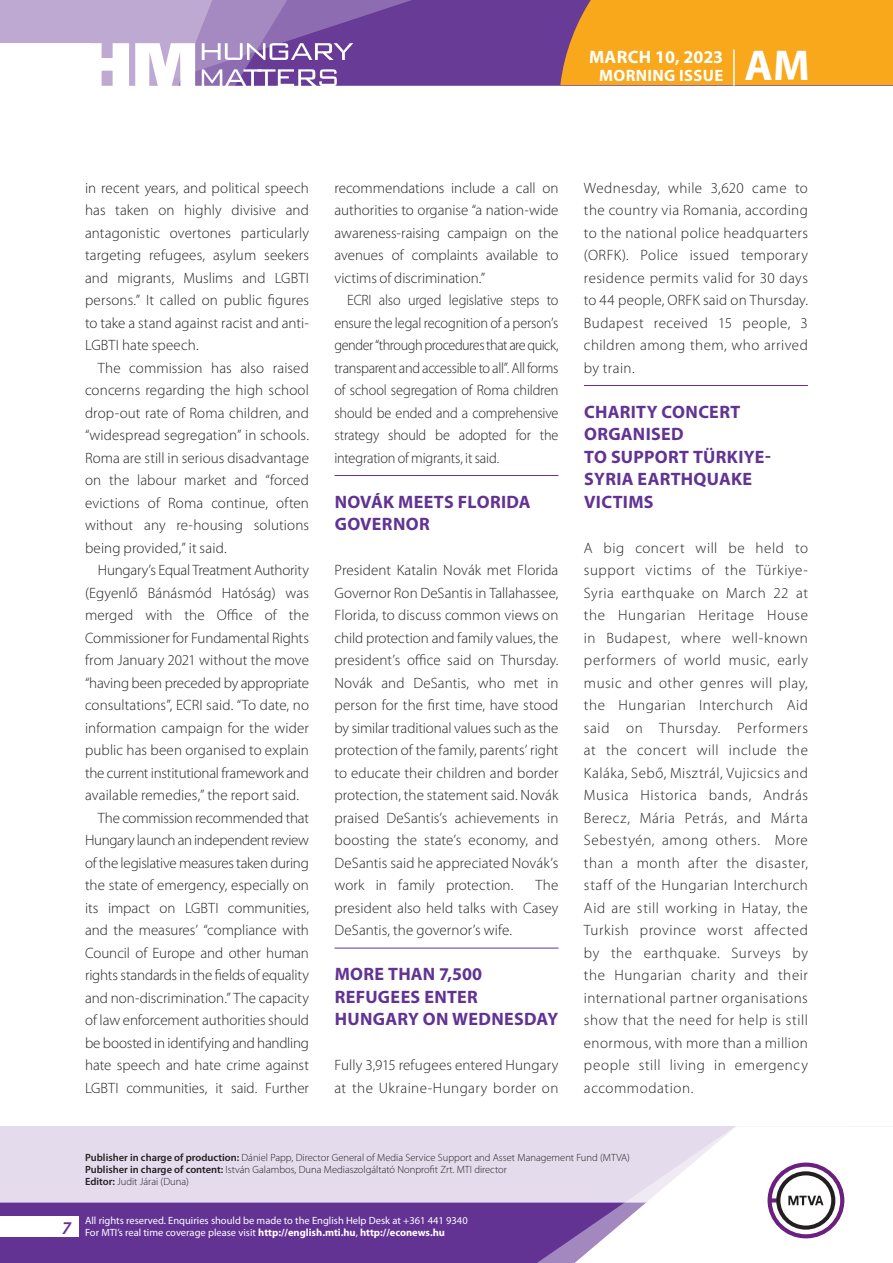
<style>
.page{position:relative;width:893px;height:1263px;background:#fff}
.page>*{position:absolute;margin:0;border:0;box-sizing:border-box;transform-origin:0 0}
.t1{font:700 43.35px "Myriad Pro";color:#fff}
._01_cimsor{font:700 18px/22.5px "Myriad Pro";letter-spacing:.02em;color:#623393}
.t2{font:700 18px "Myriad Pro";letter-spacing:.01em;color:#fff}
.t3{font:700 16.5px "Myriad Pro";letter-spacing:.02em;color:#fff}
._03_kenyer_szöveg-1{font:300 15px/22.5px "Myriad Pro";letter-spacing:.02em;color:#231f20;text-align:justify}
._03_kenyer_szöveg-2{font:300 15px/22.5px "Myriad Pro";color:#231f20;text-align:justify}
._03_kenyer_szöveg-2-2{font:300 15px/22.5px "Myriad Pro";color:#231f20;text-align:justify;scale:.95 1}
.t4{font:300 10.5px "Myriad Pro";color:#231f20}
.t5{font:10.5px/12px "Myriad Pro";color:#fff}
.s1{font-weight:600}
.s2{font-weight:700}
</style>
<div class="page">
<div style="left:0;top:1126px;width:893px;height:137px;background:#e4dcec"></div>
<div style="left:0;top:1202px;width:506px;height:61px;background:#623393"></div>
<div style="left:506px;top:1202px;width:43px;height:61px;background:#623393"></div>
<svg style="left:549px;top:1126px;width:344px;height:137px;fill:#fff"></svg>
<svg style="left:767px;top:1162px;width:77px;height:76px;background:#c5b8c8"></svg>
<div style="left:0;top:1216px;width:79px;height:20px;background:#fff"></div>
<div style="left:0;top:0;width:893px;height:85px;background:#683b97"></div>
<div style="left:560px;top:0;width:333px;height:85px;background:#f9a71b"></div>
<hr style="left:733px;top:49px;width:2px;height:37px;background:#fff">
<svg style="left:0;top:0;width:479px;height:86px"></svg>
<hr style="left:334px;top:475px;width:224px;height:1px;background:#623393">
<hr style="left:334px;top:948px;width:224px;height:1px;background:#623393">
<hr style="left:584px;top:385px;width:224px;height:1px;background:#623393">
<p class="t2" style="left:589px;top:45px;width:136px">MARCH 10, 2023</p>
<p class="t3" style="left:599px;top:65px;width:125px">MORNING ISSUE</p>
<h1 class="t1" style="left:745px;top:37px;width:67px">AM</h1>
<p class="_03_kenyer_szöveg-2" style="left:85px;top:176px;width:225px">in recent years, and political speech has taken on highly divisive and antagonistic overtones particularly targeting refugees, asylum seekers and migrants, Muslims and LGBTI persons.” It called on public figures to take a stand against racist and anti-LGBTI hate speech.</p>
<p class="_03_kenyer_szöveg-2" style="left:85px;top:356px;width:225px;text-indent:13px">The commission has also raised concerns regarding the high school drop-out rate of Roma children, and “widespread segregation” in schools.<br>Roma are still in serious disadvantage on the labour market and “forced evictions of Roma continue, often without any re-housing solutions being provided,” it said.</p>
<p class="_03_kenyer_szöveg-2" style="left:85px;top:559px;width:225px;text-indent:13px">Hungary’s Equal Treatment Authority (Egyenlő Bánásmód Hatóság) was merged with the Office of the Commissioner for Fundamental Rights from January 2021 without the move “having been preceded by appropriate consultations”, ECRI said. “To date, no information campaign for the wider public has been organised to explain the current institutional framework and available remedies,” the report said.</p>
<p class="_03_kenyer_szöveg-2" style="left:85px;top:806px;width:225px;text-indent:13px">The commission recommended that Hungary launch an independent review of the legislative measures taken during the state of emergency, especially on its impact on LGBTI communities, and the measures’ “compliance with Council of Europe and other human rights standards in the fields of equality and non-discrimination.” The capacity of law enforcement authorities should be boosted in identifying and handling hate speech and hate crime against LGBTI communities, it said. Further</p>
<p class="_03_kenyer_szöveg-2" style="left:334px;top:176px;width:225px">recommendations include a call on authorities to organise “a nation-wide awareness-raising campaign on the avenues of complaints available to victims of discrimination.”</p>
<p class="_03_kenyer_szöveg-2-2" style="left:334px;top:289px;width:237px;text-indent:13px">ECRI also urged legislative steps to ensure the legal recognition of a person’s gender “through procedures that are quick, transparent and accessible to all”. All forms of school segregation of Roma children should be ended and a comprehensive strategy should be adopted for the integration of migrants, it said.</p>
<p class="_01_cimsor" style="left:335px;top:490px;width:198px">NOVÁK MEETS FLORIDA<br>GOVERNOR</p>
<p class="_03_kenyer_szöveg-1" style="left:334px;top:559px;width:225px">President Katalin Novák met Florida Governor Ron DeSantis in Tallahassee, Florida, to discuss common views on child protection and family values, the president’s office said on Thursday.<br>Novák and DeSantis, who met in person for the first time, have stood by similar traditional values such as the protection of the family, parents’ right to educate their children and border protection, the statement said. Novák praised DeSantis’s achievements in boosting the state’s economy, and DeSantis said he appreciated Novák’s work in family protection.</p>
<p class="_03_kenyer_szöveg-1" style="left:334px;top:874px;width:225px;text-indent:201px">The president also held talks with Casey DeSantis, the governor’s wife.</p>
<p class="_01_cimsor" style="left:335px;top:962px;width:225px">MORE THAN 7,500<br>REFUGEES ENTER<br>HUNGARY ON WEDNESDAY</p>
<p class="_03_kenyer_szöveg-1" style="left:334px;top:1054px;width:225px">Fully 3,915 refugees entered Hungary at the Ukraine-Hungary border on</p>
<p class="_03_kenyer_szöveg-1" style="left:584px;top:176px;width:225px">Wednesday, while 3,620 came to the country via Romania, according to the national police headquarters (ORFK). Police issued temporary residence permits valid for 30 days to 44 people, ORFK said on Thursday.<br>Budapest received 15 people, 3 children among them, who arrived by train.</p>
<p class="_01_cimsor" style="left:584px;top:400px;width:188px">CHARITY CONCERT<br>ORGANISED<br>TO SUPPORT TÜRKIYE-<br>SYRIA EARTHQUAKE<br>VICTIMS</p>
<p class="_03_kenyer_szöveg-1" style="left:584px;top:536px;width:225px">A big concert will be held to support victims of the Türkiye-Syria earthquake on March 22 at the Hungarian Heritage House in Budapest, where well-known performers of world music, early music and other genres will play, the Hungarian Interchurch Aid said on Thursday. Performers at the concert will include the Kaláka, Sebő, Misztrál, Vujicsics and Musica Historica bands, András Berecz, Mária Petrás, and Márta Sebestyén, among others. More than a month after the disaster, staff of the Hungarian Interchurch Aid are still working in Hatay, the Turkish province worst affected by the earthquake. Surveys by the Hungarian charity and their international partner organisations show that the need for help is still enormous, with more than a million people still living in emergency accommodation.</p>
<p class="t4" style="left:85px;top:1151px;width:546px"><span class="s1">Publisher in charge of production:</span> Dániel Papp, Director General of Media Service Support and Asset Management Fund (MTVA)</p>
<p class="t4" style="left:85px;top:1163px;width:423px"><span class="s1">Publisher in charge of content:</span> István Galambos, Duna Mediaszolgáltató Nonprofit Zrt. MTI director</p>
<p class="t4" style="left:85px;top:1175px;width:105px"><span class="s1">Editor:</span> Judit Járai (Duna)</p>
<p class="t5" style="left:62px;top:1214px;width:407px;text-indent:23px">All rights reserved. Enquiries should be made to the English Help Desk at +361 441 9340<br><sup>7</sup> For MTI’s real time coverage please visit <span class="s2">http://english.mti.hu</span>, <span class="s2">http://econews.hu</span></p>
</div>
